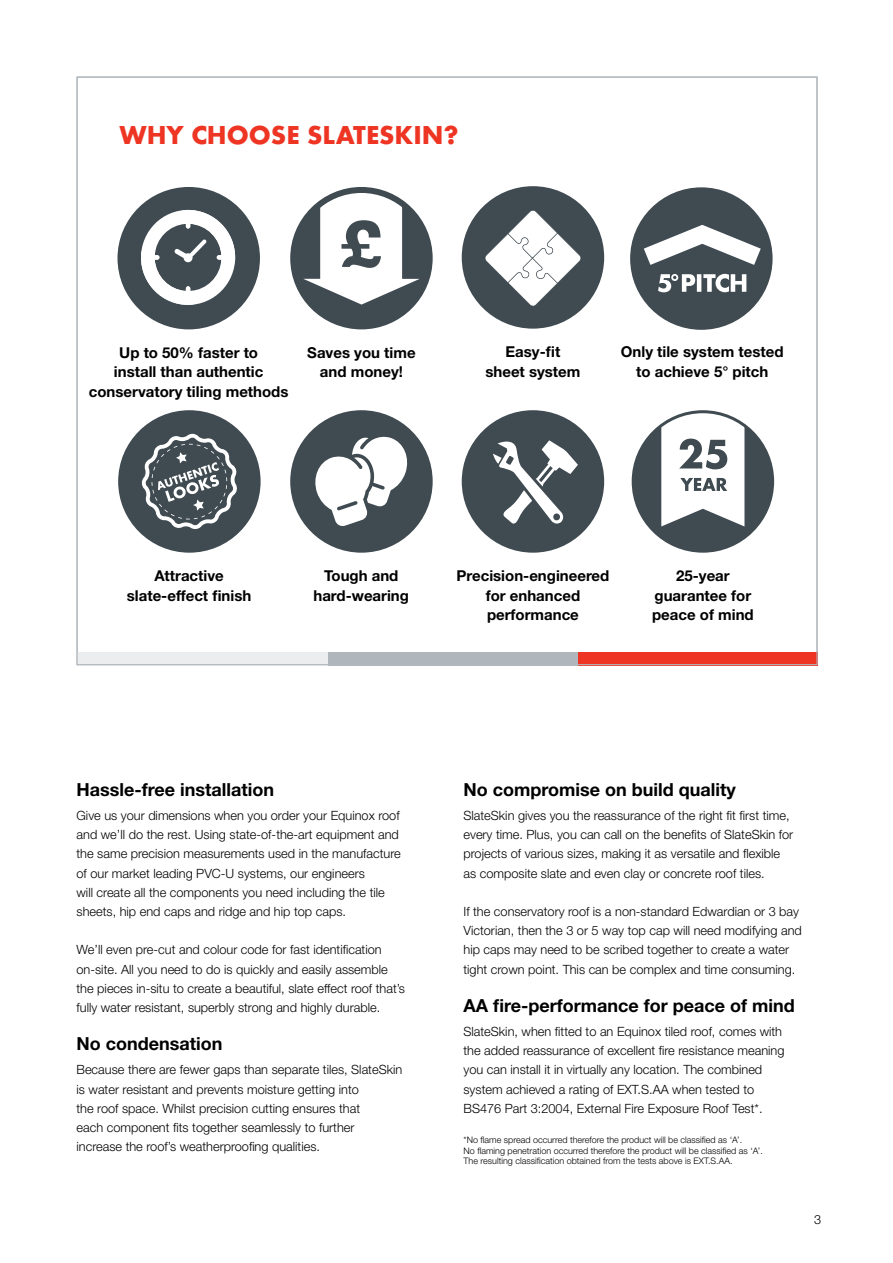
<style>
.page{position:relative;width:893px;height:1263px;background:#fff}
.page>*{position:absolute;margin:0;border:0;box-sizing:border-box;transform-origin:0 0}
.t1{font:27px "Futura Bld";color:#ee3524}
.t2{font:700 18px "Helvetica Neue LT Std";color:#000}
.t3{font:700 15px/19.2px "Helvetica Neue LT Std";color:#000;text-align:center}
.t4{font:300 12.75px/19.2px "Helvetica Neue LT Std";color:#000}
.t5{font:300 9px/10.8px "Helvetica Neue LT Std";color:#000}
</style>
<div class="page">
<div style="left:578px;top:652px;width:240px;height:13px;background:#ee3524"></div>
<div style="left:328px;top:652px;width:250px;height:13px;background:#b0b7bc"></div>
<div style="left:77px;top:652px;width:251px;height:13px;background:#ebedee"></div>
<div style="left:118px;top:410px;width:143px;height:143px;background:#3f4a51;border-radius:50%"></div>
<div style="left:462px;top:410px;width:142px;height:143px;background:#3f4a51;border-radius:50%"></div>
<div style="left:290px;top:410px;width:143px;height:143px;background:#3f4a51;border-radius:50%"></div>
<div style="left:632px;top:189px;width:139px;height:139px;background:#3f4a51;border-radius:50%"></div>
<div style="left:630px;top:187px;width:143px;height:143px;border:3px solid #3f4a51;border-radius:50%"></div>
<div style="left:633px;top:412px;width:140px;height:139px;background:#3f4a51;border-radius:50%"></div>
<svg style="left:661px;top:410px;width:83px;height:116px"></svg>
<svg style="left:493px;top:440px;width:85px;height:84px"></svg>
<div style="left:293px;top:190px;width:137px;height:136px;background:#3f4a51;border-radius:50%"></div>
<div style="left:290px;top:187px;width:143px;height:142px;border:6px solid #3f4a51;border-radius:50%"></div>
<svg style="left:303px;top:187px;width:117px;height:118px"></svg>
<div style="left:118px;top:187px;width:142px;height:142px;background:#3f4a51;border-radius:50%"></div>
<svg style="left:141px;top:210px;width:94px;height:95px"></svg>
<svg style="left:315px;top:436px;width:93px;height:90px"></svg>
<svg style="left:141px;top:434px;width:96px;height:95px"></svg>
<div style="left:462px;top:186px;width:142px;height:143px;background:#3f4a51;border-radius:50%"></div>
<svg style="left:485px;top:210px;width:96px;height:96px"></svg>
<svg style="left:644px;top:225px;width:117px;height:40px"></svg>
<svg style="left:658px;top:274px;width:88px;height:18px"></svg>
<h1 class="t1" style="left:119px;top:117px;width:340px">WHY CHOOSE SLATESKIN?</h1>
<p class="t3" style="left:89px;top:343px;width:201px">Up to 50% faster to<br>install than authentic conservatory tiling methods</p>
<p class="t3" style="left:307px;top:343px;width:110px">Saves you time and money!</p>
<p class="t3" style="left:621px;top:342px;width:164px">Only tile system tested to achieve 5° pitch</p>
<p class="t3" style="left:485px;top:342px;width:96px">Easy-fit sheet system</p>
<p class="t3" style="left:127px;top:566px;width:126px">Attractive slate-effect finish</p>
<p class="t3" style="left:313px;top:566px;width:97px">Tough and hard-wearing</p>
<p class="t3" style="left:457px;top:566px;width:154px">Precision-engineered for enhanced performance</p>
<p class="t3" style="left:652px;top:566px;width:103px">25-year guarantee for peace of mind</p>
<h2 class="t2" style="left:77px;top:778px;width:199px">Hassle-free installation</h2>
<p class="t4" style="left:77px;top:805px;width:326px">Give us your dimensions when you order your Equinox roof and we’ll do the rest. Using state-of-the-art equipment and the same precision measurements used in the manufacture of our market leading PVC-U systems, our engineers<br>will create all the components you need including the tile sheets, hip end caps and ridge and hip top caps.</p>
<p class="t4" style="left:77px;top:940px;width:330px">We’ll even pre-cut and colour code for fast identification on-site. All you need to do is quickly and easily assemble the pieces in-situ to create a beautiful, slate effect roof that’s fully water resistant, superbly strong and highly durable.</p>
<h2 class="t2" style="left:77px;top:1033px;width:147px">No condensation</h2>
<p class="t4" style="left:77px;top:1060px;width:327px">Because there are fewer gaps than separate tiles, SlateSkin is water resistant and prevents moisture getting into<br>the roof space. Whilst precision cutting ensures that<br>each component fits together seamlessly to further increase the roof’s weatherproofing qualities.</p>
<h2 class="t2" style="left:463px;top:778px;width:274px">No compromise on build quality</h2>
<p class="t4" style="left:463px;top:805px;width:331px">SlateSkin gives you the reassurance of the right fit first time, every time. Plus, you can call on the benefits of SlateSkin for projects of various sizes, making it as versatile and flexible as composite slate and even clay or concrete roof tiles.</p>
<p class="t4" style="left:463px;top:901px;width:340px">If the conservatory roof is a non-standard Edwardian or 3 bay Victorian, then the 3 or 5 way top cap will need modifying and hip caps may need to be scribed together to create a water tight crown point. This can be complex and time consuming.</p>
<h2 class="t2" style="left:463px;top:994px;width:333px">AA fire-performance for peace of mind</h2>
<p class="t4" style="left:463px;top:1021px;width:322px">SlateSkin, when fitted to an Equinox tiled roof, comes with the added reassurance of excellent fire resistance meaning you can install it in virtually any location. The combined system achieved a rating of EXT.S.AA when tested to BS476 Part 3:2004, External Fire Exposure Roof Test*.</p>
<p class="t5" style="left:463px;top:1134px;width:301px">*No flame spread occurred therefore the product will be classified as ‘A’.<br>No flaming penetration occurred therefore the product will be classified as ‘A’.<br>The resulting classification obtained from the tests above is EXT.S.AA.</p>
<p class="t4" style="left:814px;top:1210px;width:9px">3</p>
</div>
